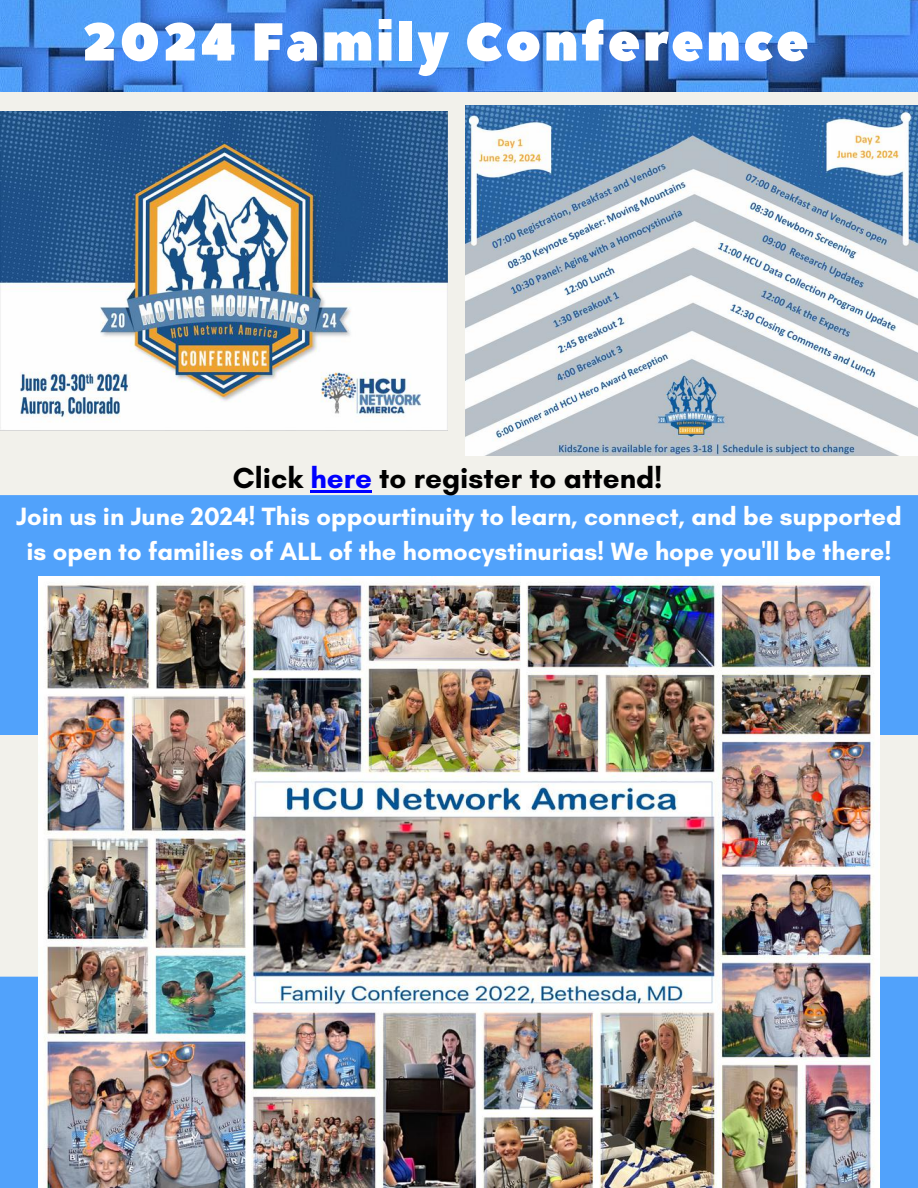
<style>
.page{position:relative;width:918px;height:1188px;background:#f2f1eb}
.page>*{position:absolute;margin:0;border:0;box-sizing:border-box;transform-origin:0 0}
.t1{font:53.25px "Peace Sans";letter-spacing:.05em;color:#fff}
.t2{font:700 29.55px "Glacial Indifference";color:#000}
.t3{font:700 25.5px/34.8px "Glacial Indifference";color:#fff;text-align:center}
.s1{color:#00f}
</style>
<div class="page">
<img style="left:0;top:0;width:918px;height:92px">
<img style="left:0;top:111px;width:448px;height:320px">
<img style="left:466px;top:106px;width:452px;height:349px">
<div style="left:0;top:495px;width:918px;height:240px;background:#51a2fb"></div>
<div style="left:0;top:977px;width:918px;height:211px;background:#51a2fb"></div>
<img style="left:38px;top:577px;width:842px;height:611px">
<hr style="left:310px;top:490px;width:62px;height:2px;background:#00f">
<h1 class="t1" style="left:82px;top:7px;width:728px">2024 Family Conference</h1>
<p class="t2" style="left:233px;top:460px;width:431px">Click <span class="s1">here</span> to register to attend!</p>
<p class="t3" style="left:16px;top:499px;width:887px">Join us in June 2024! This oppourtinuity to learn, connect, and be supported is open to families of ALL of the homocystinurias! We hope you'll be there!</p>
</div>
